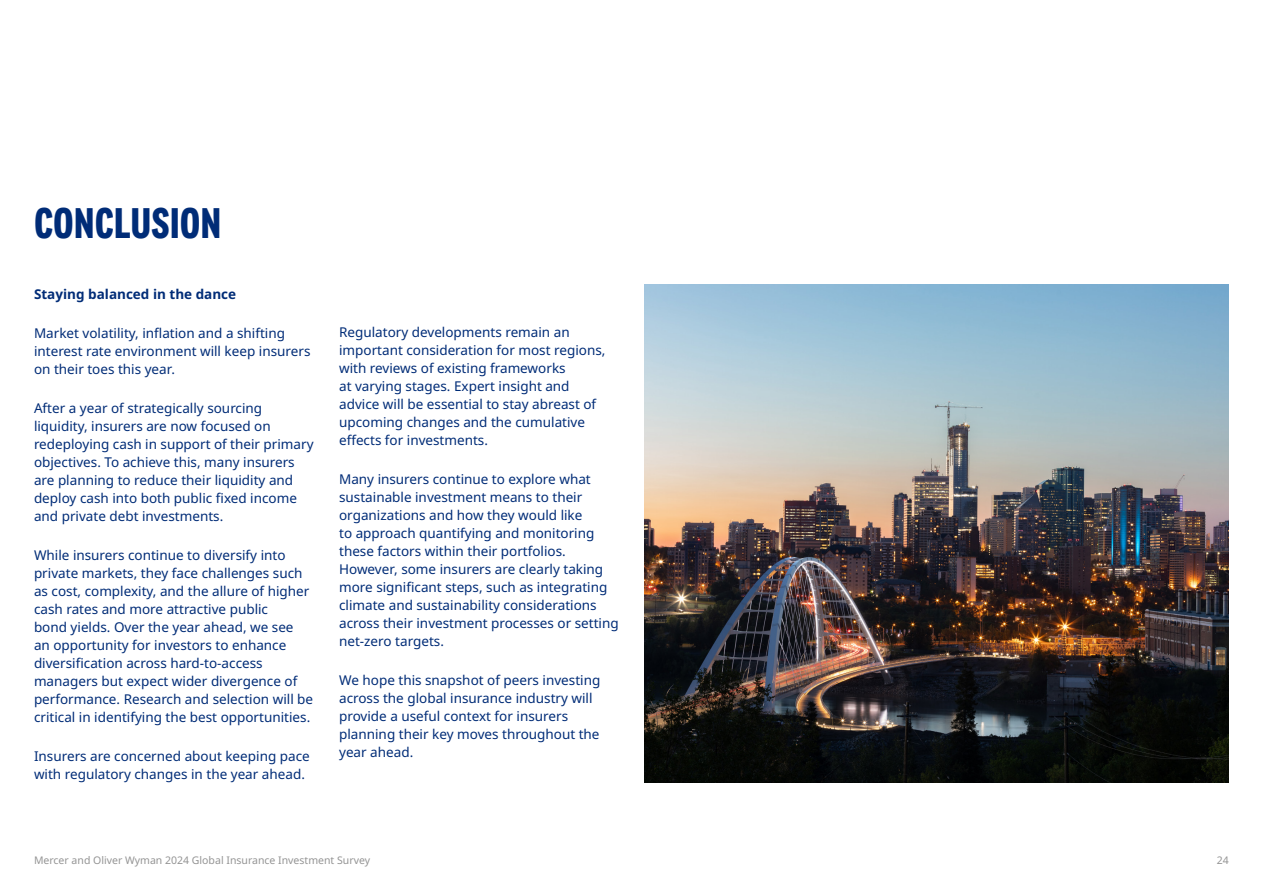
<style>
.page{position:relative;width:1263px;height:893px;background:#fff}
.page>*{position:absolute;margin:0;border:0;box-sizing:border-box;transform-origin:0 0}
.t1{font:700 39px "MMC Display Condensed";color:#002c77}
.t2{font:13.5px/18px "Noto Sans";color:#002c77}
.t3{font:700 13.5px "Noto Sans";color:#002c77}
.t4{font:10.5px "Noto Sans";color:#949494}
</style>
<div class="page">
<img style="left:644px;top:284px;width:585px;height:498px">
<h1 class="t1" style="left:34px;top:196px;width:189px">CONCLUSION</h1>
<p class="t3" style="left:34px;top:284px;width:204px">Staying balanced in the dance</p>
<p class="t2" style="left:34px;top:324px;width:278px">Market volatility, inflation and a shifting interest rate environment will keep insurers on their toes this year.</p>
<p class="t2" style="left:34px;top:399px;width:281px">After a year of strategically sourcing liquidity, insurers are now focused on redeploying cash in support of their primary objectives. To achieve this, many insurers are planning to reduce their liquidity and deploy cash into both public fixed income and private debt investments.</p>
<p class="t2" style="left:34px;top:546px;width:281px">While insurers continue to diversify into private markets, they face challenges such as cost, complexity, and the allure of higher cash rates and more attractive public<br>bond yields. Over the year ahead, we see<br>an opportunity for investors to enhance diversification across hard-to-access managers but expect wider divergence of performance. Research and selection will be critical in identifying the best opportunities.</p>
<p class="t2" style="left:34px;top:747px;width:277px">Insurers are concerned about keeping pace with regulatory changes in the year ahead.</p>
<p class="t2" style="left:339px;top:324px;width:268px">Regulatory developments remain an important consideration for most regions, with reviews of existing frameworks<br>at varying stages. Expert insight and advice will be essential to stay abreast of upcoming changes and the cumulative effects for investments.</p>
<p class="t2" style="left:339px;top:471px;width:281px">Many insurers continue to explore what sustainable investment means to their organizations and how they would like<br>to approach quantifying and monitoring these factors within their portfolios.<br>However, some insurers are clearly taking more significant steps, such as integrating climate and sustainability considerations across their investment processes or setting net-zero targets.</p>
<p class="t2" style="left:339px;top:671px;width:263px">We hope this snapshot of peers investing across the global insurance industry will provide a useful context for insurers planning their key moves throughout the year ahead.</p>
<p class="t4" style="left:34px;top:853px;width:338px">Mercer and Oliver Wyman 2024 Global Insurance Investment Survey</p>
<p class="t4" style="left:1217px;top:853px;width:14px">24</p>
</div>
